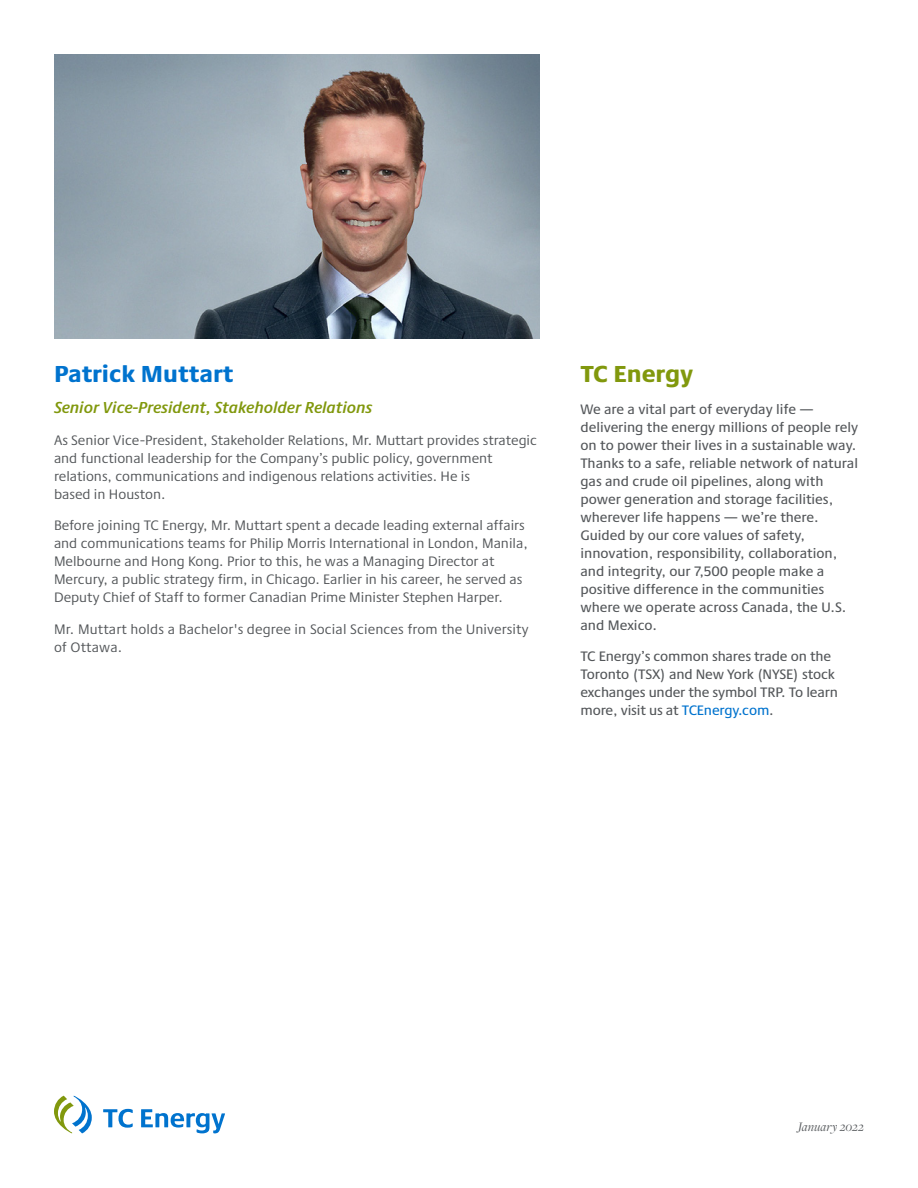
<style>
.page{position:relative;width:918px;height:1188px;background:#fff}
.page>*{position:absolute;margin:0;border:0;box-sizing:border-box;transform-origin:0 0}
.name{font:800 24px "Praxis Next";color:#0073ce}
.t1{font:800 24px "Praxis Next";color:#81980d}
.job_title{font:italic 600 16.5px "Praxis Next";color:#81980d}
.body{font:14.25px/18px "Praxis Next";color:#54575a}
.t2{font:500 14.25px/18px "Praxis Next";color:#54575a}
.t3{font:italic 13.5px "Freight Disp Pro";color:#54575a}
.s1{color:#0073ce}
</style>
<div class="page">
<svg style="left:103px;top:1109px;width:30px;height:19px"></svg>
<svg style="left:141px;top:1109px;width:84px;height:24px"></svg>
<svg style="left:54px;top:1096px;width:38px;height:37px"></svg>
<img style="left:54px;top:54px;width:486px;height:285px">
<p class="name" style="left:54px;top:354px;width:181px">Patrick Muttart</p>
<p class="job_title" style="left:54px;top:395px;width:320px">Senior Vice-President, Stakeholder Relations</p>
<p class="body" style="left:54px;top:431px;width:484px">As Senior Vice-President, Stakeholder Relations, Mr. Muttart provides strategic and functional leadership for the Company’s public policy, government relations, communications and indigenous relations activities. He is<br>based in Houston.</p>
<p class="body" style="left:54px;top:516px;width:475px">Before joining TC Energy, Mr. Muttart spent a decade leading external affairs and communications teams for Philip Morris International in London, Manila, Melbourne and Hong Kong. Prior to this, he was a Managing Director at Mercury, a public strategy firm, in Chicago. Earlier in his career, he served as Deputy Chief of Staff to former Canadian Prime Minister Stephen Harper.</p>
<p class="body" style="left:54px;top:620px;width:476px">Mr. Muttart holds a Bachelor's degree in Social Sciences from the University of Ottawa.</p>
<h1 class="t1" style="left:580px;top:355px;width:114px">TC Energy</h1>
<p class="t2" style="left:580px;top:400px;width:279px">We are a vital part of everyday life — delivering the energy millions of people rely on to power their lives in a sustainable way.<br>Thanks to a safe, reliable network of natural gas and crude oil pipelines, along with power generation and storage facilities, wherever life happens — we’re there.<br>Guided by our core values of safety, innovation, responsibility, collaboration, and integrity, our 7,500 people make a positive difference in the communities where we operate across Canada, the U.S. and Mexico.</p>
<p class="t2" style="left:580px;top:647px;width:259px">TC Energy’s common shares trade on the Toronto (TSX) and New York (NYSE) stock exchanges under the symbol TRP. To learn more, visit us at <span class="s1">TCEnergy.com</span>.</p>
<p class="t3" style="left:798px;top:1118px;width:68px">January 2022</p>
</div>
